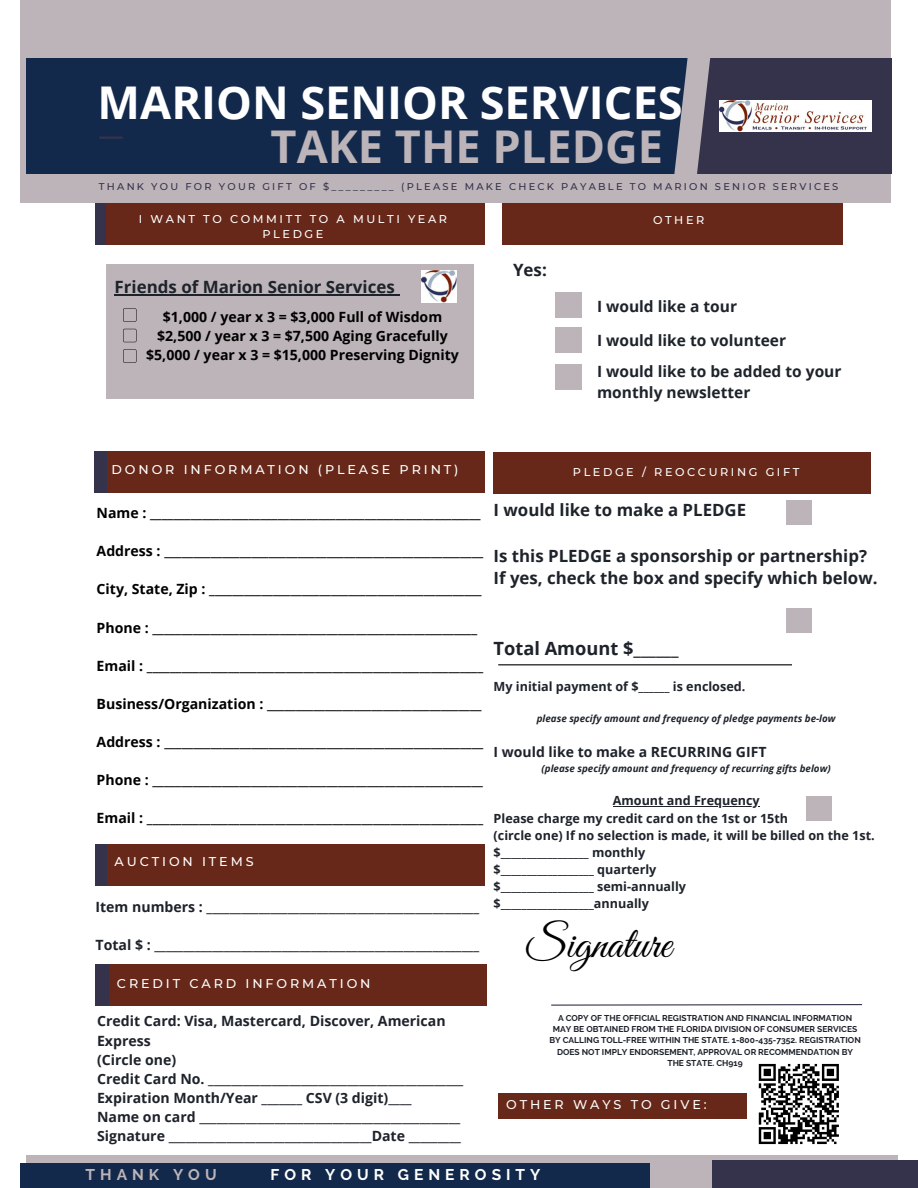
<style>
.page{position:relative;width:918px;height:1188px;background:#fff}
.page>*{position:absolute;margin:0;border:0;box-sizing:border-box;transform-origin:0 0}
.t1{font:700 45.15px "Open Sans";color:#fff}
.t2{font:700 45.15px "Open Sans";color:#bcb4b8}
.t3{font:45.15px "Great Vibes";color:#000}
.t4{font:700 18.3px "Open Sans";color:#1e232b}
.t5{font:700 16.95px "Open Sans";color:#1e232b}
.t6{font:700 16.8px/22.8px "Open Sans";color:#1e232b}
.t7{font:700 15.45px/21.1px "Open Sans";color:#1e232b}
.t8{font:700 15.45px "Raleway";letter-spacing:.32em;color:#fff}
.t9{font:700 15.45px "Raleway";letter-spacing:.32em;color:#bcb4b8}
.t10{font:700 14.1px "Open Sans";color:#000}
.t11{font:700 14.1px/19px "Open Sans";color:#1e232b}
.t12{font:700 13.95px "Open Sans";color:#1e232b}
.t13{font:500 12.75px "Montserrat";letter-spacing:.23em;color:#fff}
.t14{font:500 12.75px "Montserrat";letter-spacing:.23em;color:#fcfcfb}
.t15{font:700 12.6px "Open Sans";color:#1e232b}
.t16{font:500 11.25px/15px "Montserrat";letter-spacing:.23em;color:#fff;text-align:center}
.t17{font:500 9.9px "Montserrat";letter-spacing:.23em;color:#34334b}
.t18{font:italic 700 9.75px "Open Sans";color:#1e232b}
.t19{font:700 8.4px/11.2px "Raleway";color:#1e232b;text-align:center}
</style>
<div class="page">
<div style="left:21px;top:0;width:870px;height:203px;background:#bcb4b8"></div>
<div style="left:26px;top:58px;width:666px;height:116px;background:#13294b"></div>
<hr style="left:100px;top:137px;width:22px;height:2px;background:#34334b">
<div style="left:26px;top:1155px;width:872px;height:33px;background:#bcb4b8"></div>
<div style="left:21px;top:1164px;width:629px;height:24px;background:#13294b"></div>
<div style="left:712px;top:1161px;width:206px;height:27px;background:#34334b"></div>
<div style="left:107px;top:264px;width:367px;height:135px;background:#bcb4b8"></div>
<div style="left:555px;top:292px;width:27px;height:26px;background:#bcb4b8"></div>
<div style="left:555px;top:327px;width:27px;height:26px;background:#bcb4b8"></div>
<div style="left:555px;top:365px;width:27px;height:25px;background:#bcb4b8"></div>
<svg style="left:551px;top:1004px;width:312px;height:2px"></svg>
<div style="left:95px;top:203px;width:17px;height:41px;background:#34334b"></div>
<div style="left:107px;top:203px;width:378px;height:41px;background:#672819"></div>
<div style="left:95px;top:452px;width:28px;height:41px;background:#34334b"></div>
<div style="left:107px;top:452px;width:378px;height:41px;background:#672819"></div>
<div style="left:692px;top:58px;width:200px;height:116px;background:#34334b"></div>
<svg style="left:674px;top:58px;width:37px;height:116px"></svg>
<img style="left:719px;top:100px;width:152px;height:32px">
<div style="left:503px;top:203px;width:340px;height:41px;background:#672819"></div>
<svg style="left:123px;top:308px;width:13px;height:14px"></svg>
<svg style="left:123px;top:329px;width:13px;height:13px"></svg>
<svg style="left:123px;top:349px;width:13px;height:14px"></svg>
<div style="left:493px;top:453px;width:378px;height:41px;background:#672819"></div>
<div style="left:95px;top:844px;width:29px;height:41px;background:#34334b"></div>
<div style="left:107px;top:844px;width:378px;height:41px;background:#672819"></div>
<hr style="left:613px;top:806px;width:147px;height:1px;background:#1e232b">
<div style="left:95px;top:964px;width:29px;height:42px;background:#34334b"></div>
<div style="left:109px;top:964px;width:378px;height:42px;background:#672819"></div>
<div style="left:786px;top:500px;width:25px;height:25px;background:#bcb4b8"></div>
<div style="left:806px;top:796px;width:25px;height:25px;background:#bcb4b8"></div>
<img style="left:422px;top:270px;width:34px;height:33px">
<hr style="left:115px;top:294px;width:280px;height:1px;background:#1e232b">
<div style="left:498px;top:1093px;width:249px;height:25px;background:#672819"></div>
<svg style="left:758px;top:1063px;width:81px;height:82px"></svg>
<div style="left:786px;top:608px;width:25px;height:25px;background:#bcb4b8"></div>
<hr style="left:498px;top:664px;width:294px;height:1px;background:#000">
<p class="t1" style="left:98px;top:71px;width:587px">MARION SENIOR SERVICES</p>
<p class="t2" style="left:271px;top:115px;width:394px">TAKE THE PLEDGE</p>
<p class="t17" style="left:99px;top:181px;width:741px">THANK YOU FOR YOUR GIFT OF $_________ (PLEASE MAKE CHECK PAYABLE TO MARION SENIOR SERVICES</p>
<p class="t16" style="left:139px;top:211px;width:310px">I WANT TO COMMITT TO A MULTI YEAR<br>PLEDGE</p>
<p class="t5" style="left:115px;top:275px;width:282px">Friends of Marion Senior Services</p>
<p class="t10" style="left:163px;top:307px;width:281px">$1,000 / year x 3 = $3,000 Full of Wisdom</p>
<p class="t10" style="left:157px;top:326px;width:292px">$2,500 / year x 3 = $7,500 Aging Gracefully</p>
<p class="t10" style="left:146px;top:345px;width:314px">$5,000 / year x 3 = $15,000 Preserving Dignity</p>
<p class="t5" style="left:513px;top:258px;width:35px">Yes:</p>
<p class="t16" style="left:653px;top:212px;width:53px">OTHER</p>
<p class="t7" style="left:597px;top:296px;width:142px">I would like a tour</p>
<p class="t7" style="left:597px;top:329px;width:191px">I would like to volunteer</p>
<p class="t7" style="left:597px;top:360px;width:246px">I would like to be added to your monthly newsletter</p>
<p class="t13" style="left:112px;top:462px;width:348px">DONOR INFORMATION (PLEASE PRINT)</p>
<p class="t10" style="left:97px;top:503px;width:386px">Name : _________________________________________________________</p>
<p class="t10" style="left:97px;top:541px;width:388px">Address : _______________________________________________________</p>
<p class="t10" style="left:97px;top:579px;width:387px">City, State, Zip : _______________________________________________</p>
<p class="t10" style="left:97px;top:618px;width:382px">Phone : ________________________________________________________</p>
<p class="t10" style="left:97px;top:656px;width:388px">Email : __________________________________________________________</p>
<p class="t10" style="left:97px;top:694px;width:386px">Business/Organization : _____________________________________</p>
<p class="t10" style="left:97px;top:732px;width:388px">Address : _______________________________________________________</p>
<p class="t10" style="left:97px;top:770px;width:388px">Phone : _________________________________________________________</p>
<p class="t10" style="left:97px;top:808px;width:388px">Email : __________________________________________________________</p>
<p class="t13" style="left:115px;top:854px;width:140px">AUCTION ITEMS</p>
<p class="t11" style="left:96px;top:897px;width:385px">Item numbers : _______________________________________________</p>
<p class="t11" style="left:96px;top:935px;width:385px">Total $ : ________________________________________________________</p>
<p class="t13" style="left:117px;top:976px;width:255px">CREDIT CARD INFORMATION</p>
<p class="t11" style="left:97px;top:1012px;width:350px">Credit Card: Visa, Mastercard, Discover, American<br>Express</p>
<p class="t11" style="left:97px;top:1050px;width:81px">(Circle one)</p>
<p class="t11" style="left:97px;top:1069px;width:368px">Credit Card No. ____________________________________________</p>
<p class="t11" style="left:97px;top:1088px;width:316px">Expiration Month/Year _______ CSV (3 digit)____</p>
<p class="t11" style="left:97px;top:1107px;width:365px">Name on card _____________________________________________</p>
<p class="t11" style="left:97px;top:1126px;width:365px">Signature ___________________________________Date _________</p>
<p class="t16" style="left:573px;top:465px;width:228px">PLEDGE / REOCCURING GIFT</p>
<p class="t6" style="left:494px;top:498px;width:254px">I would like to make a PLEDGE</p>
<p class="t6" style="left:494px;top:544px;width:385px">Is this PLEDGE a sponsorship or partnership?<br>If yes, check the box and specify which below.</p>
<p class="t4" style="left:494px;top:636px;width:186px">Total Amount $______</p>
<p class="t15" style="left:494px;top:678px;width:253px">My initial payment of $______ is enclosed.</p>
<p class="t18" style="left:537px;top:712px;width:300px">please specify amount and frequency of pledge payments be-low</p>
<p class="t12" style="left:494px;top:742px;width:274px">I would like to make a RECURRING GIFT</p>
<p class="t18" style="left:542px;top:762px;width:291px">(please specify amount and frequency of recurring gifts below)</p>
<p class="t15" style="left:613px;top:792px;width:148px">Amount and Frequency</p>
<p class="t15" style="left:494px;top:809px;width:296px">Please charge my credit card on the 1st or 15th</p>
<p class="t15" style="left:494px;top:826px;width:383px">(circle one) If no selection is made, it will be billed on the 1st.</p>
<p class="t15" style="left:494px;top:843px;width:153px">$_________________ monthly</p>
<p class="t15" style="left:494px;top:861px;width:164px">$__________________ quarterly</p>
<p class="t15" style="left:494px;top:878px;width:194px">$__________________ semi-annually</p>
<p class="t15" style="left:494px;top:895px;width:157px">$__________________annually</p>
<p class="t3" style="left:526px;top:919px;width:147px">Signature</p>
<p class="t19" style="left:549px;top:1012px;width:313px">A COPY OF THE OFFICIAL REGISTRATION AND FINANCIAL INFORMATION MAY BE OBTAINED FROM THE FLORIDA DIVISION OF CONSUMER SERVICES BY CALLING TOLL-FREE WITHIN THE STATE. 1-800-435-7352. REGISTRATION DOES NOT IMPLY ENDORSEMENT, APPROVAL OR RECOMMENDATION BY THE STATE. CH919</p>
<p class="t14" style="left:506px;top:1096px;width:202px">OTHER WAYS TO GIVE:</p>
<p class="t9" style="left:86px;top:1165px;width:133px">THANK YOU</p>
<p class="t8" style="left:271px;top:1165px;width:271px">FOR YOUR GENEROSITY</p>
</div>
